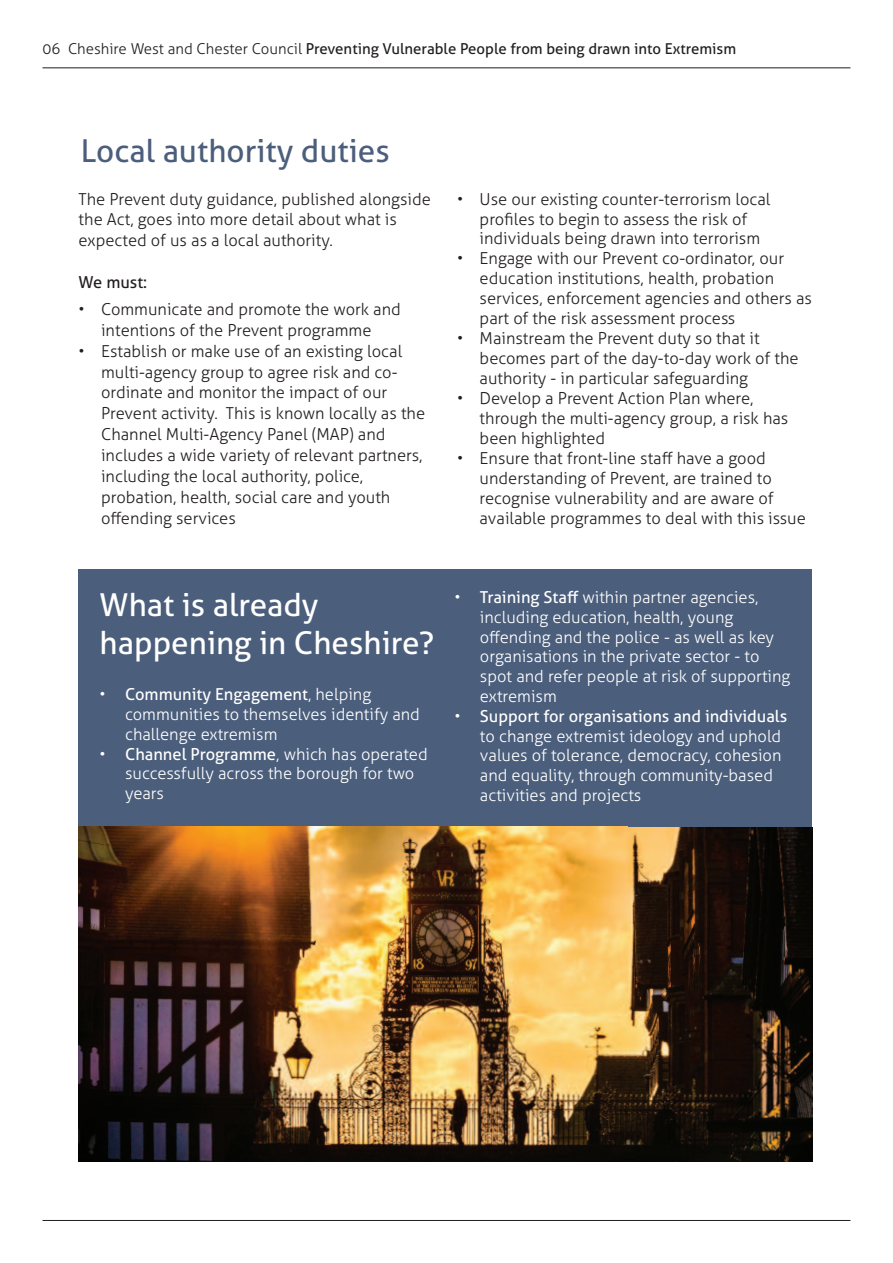
<style>
.page{position:relative;width:893px;height:1263px;background:#fff}
.page>*{position:absolute;margin:0;border:0;box-sizing:border-box;transform-origin:0 0}
.t1{font:31.5px/37.8px "Aller";color:#fff}
.t2{font:31.5px "Aller";color:#4b5e7b}
.t3{font:300 16.5px/20px "Aller";color:#231f20}
.t4{font:300 16.5px/19.8px "Aller";color:#fff}
.t5{font:16.5px "Aller";color:#231f20}
.t6{font:15px "Aller";color:#231f20}
.s1{font-weight:300}
.s2{font-weight:400}
</style>
<div class="page">
<hr style="left:43px;top:67px;width:807px;height:1px;background:#231f20">
<hr style="left:43px;top:1220px;width:807px;height:1px;background:#231f20">
<div style="left:79px;top:569px;width:733px;height:258px;background:#4b5e7b"></div>
<img style="left:79px;top:827px;width:733px;height:334px">
<p class="t6" style="left:43px;top:39px;width:695px"><span class="s1">06 Cheshire West and Chester Council</span> Preventing Vulnerable People from being drawn into Extremism</p>
<h1 class="t2" style="left:81px;top:131px;width:310px">Local authority duties</h1>
<p class="t3" style="left:79px;top:188px;width:354px;line-height:20.9px">The Prevent duty guidance, published alongside the Act, goes into more detail about what is expected of us as a local authority.</p>
<p class="t5" style="left:79px;top:272px;width:70px">We must:</p>
<p class="t3" style="left:79px;top:299px;width:324px;line-height:20.9px;text-align:center">• Communicate and promote the work and intentions of the Prevent programme</p>
<p class="t3" style="left:101px;top:340px;width:326px;line-height:20.9px;text-indent:-22px">• Establish or make use of an existing local multi-agency group to agree risk and co&shy;ordinate and monitor the impact of our Prevent activity. This is known locally as the Channel Multi-Agency Panel (MAP) and includes a wide variety of relevant partners, including the local authority, police, probation, health, social care and youth offending services</p>
<p class="t3" style="left:480px;top:189px;width:292px;text-indent:-22px">• Use our existing counter-terrorism local profiles to begin to assess the risk of individuals being drawn into terrorism</p>
<p class="t3" style="left:480px;top:249px;width:334px;text-indent:-23px">• Engage with our Prevent co-ordinator, our education institutions, health, probation services, enforcement agencies and others as part of the risk assessment process</p>
<p class="t3" style="left:480px;top:328px;width:320px;text-indent:-22px">• Mainstream the Prevent duty so that it becomes part of the day-to-day work of the authority - in particular safeguarding</p>
<p class="t3" style="left:480px;top:388px;width:310px;text-indent:-22px">• Develop a Prevent Action Plan where, through the multi-agency group, a risk has been highlighted</p>
<p class="t3" style="left:480px;top:448px;width:328px;text-indent:-22px">• Ensure that front-line staff have a good understanding of Prevent, are trained to recognise vulnerability and are aware of available programmes to deal with this issue</p>
<h1 class="t1" style="left:100px;top:586px;width:336px">What is already happening in Cheshire?</h1>
<p class="t4" style="left:125px;top:684px;width:296px;text-indent:-25px">• <span class="s2">Community Engagement</span>, helping communities to themselves identify and challenge extremism</p>
<p class="t4" style="left:125px;top:744px;width:304px;text-indent:-25px">• <span class="s2">Channel Programme</span>, which has operated successfully across the borough for two years</p>
<p class="t4" style="left:480px;top:587px;width:312px;text-indent:-25px">• <span class="s2">Training Staff</span> within partner agencies, including education, health, young offending and the police - as well as key organisations in the private sector - to spot and refer people at risk of supporting extremism</p>
<p class="t4" style="left:480px;top:706px;width:309px;text-indent:-25px">• <span class="s2">Support for organisations and individuals </span>to change extremist ideology and uphold values of tolerance, democracy, cohesion and equality, through community-based activities and projects</p>
</div>
